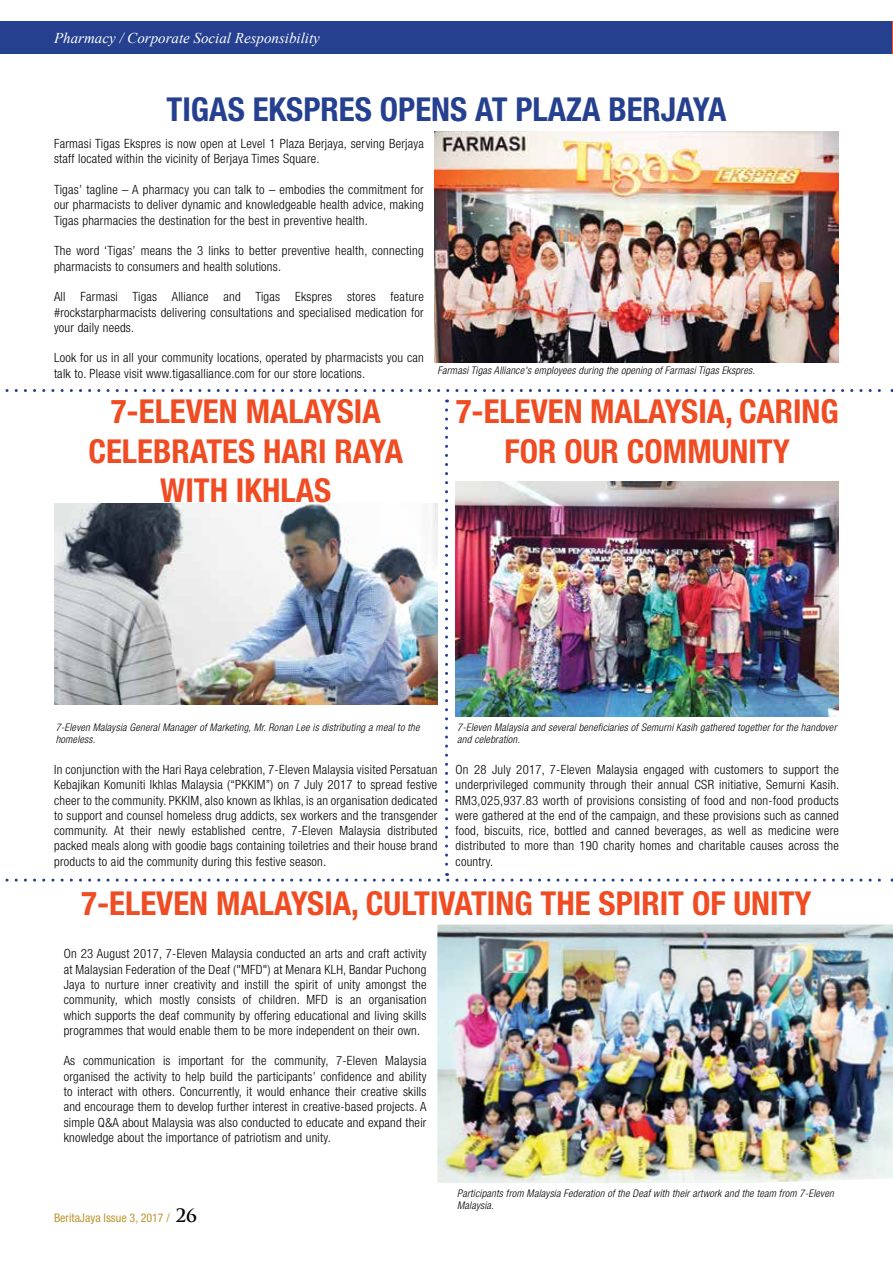
<style>
.page{position:relative;width:893px;height:1263px;background:#fff}
.page>*{position:absolute;margin:0;border:0;box-sizing:border-box;transform-origin:0 0}
.t1{font:700 condensed 33px "Helvetica Neue LT Std";color:#f04c23}
.t2{font:700 condensed 33px "Helvetica Neue LT Std";color:#25408f}
.t3{font:italic 15px "Times New Roman";color:#fff}
.t4{font:300 condensed 12.75px/15.3px "Helvetica Neue LT Std";letter-spacing:.02em;color:#000;text-align:justify}
.t5{font:condensed 12px "Helvetica Neue LT Std";color:#bc9632}
.t6{font:italic 300 condensed 10.5px/12px "Helvetica Neue LT Std";letter-spacing:.02em;color:#000}
.s1{font-family:"Trajan Pro";font-weight:700;font-stretch:normal;font-size:18px;color:#000}
</style>
<div class="page">
<div style="left:0;top:21px;width:893px;height:33px;background:#25408f"></div>
<hr style="left:892px;top:21px;width:1px;height:33px;background:#f04c23">
<img style="left:435px;top:132px;width:404px;height:230px">
<svg style="left:5px;top:389px;width:888px;height:3px"></svg>
<svg style="left:5px;top:410px;width:888px;height:471px"></svg>
<img style="left:54px;top:503px;width:383px;height:202px">
<img style="left:456px;top:481px;width:383px;height:236px">
<img style="left:437px;top:924px;width:456px;height:259px">
<p class="t3" style="left:54px;top:27px;width:267px">Pharmacy / Corporate Social Responsibility</p>
<h1 class="t2" style="left:167px;top:90px;width:32px">TIGAS</h1>
<h1 class="t2" style="left:253px;top:90px;width:52px">EKSPRES</h1>
<h1 class="t2" style="left:380px;top:90px;width:37px">OPENS</h1>
<h1 class="t2" style="left:475px;top:90px;width:219px">AT PLAZA BERJAYA</h1>
<p class="t4" style="left:54px;top:136px;width:371px">Farmasi Tigas Ekspres is now open at Level 1 Plaza Berjaya, serving Berjaya staff located within the vicinity of Berjaya Times Square.</p>
<p class="t4" style="left:54px;top:182px;width:371px">Tigas’ tagline – A pharmacy you can talk to – embodies the commitment for our pharmacists to deliver dynamic and knowledgeable health advice, making Tigas pharmacies the destination for the best in preventive health.</p>
<p class="t4" style="left:54px;top:243px;width:371px">The word ‘Tigas’ means the 3 links to better preventive health, connecting pharmacists to consumers and health solutions.</p>
<p class="t4" style="left:54px;top:289px;width:371px">All Farmasi Tigas Alliance and Tigas Ekspres stores feature #rockstarpharmacists delivering consultations and specialised medication for your daily needs.</p>
<p class="t4" style="left:54px;top:350px;width:371px">Look for us in all your community locations, operated by pharmacists you can talk to. Please visit www.tigasalliance.com for our store locations.</p>
<h1 class="t1" style="left:111px;top:391px;width:153px">7-ELEVEN MALAYSIA</h1>
<h1 class="t1" style="left:88px;top:431px;width:18px">CELEBRATES</h1>
<h1 class="t1" style="left:263px;top:431px;width:108px">HARI RAYA</h1>
<h1 class="t1" style="left:160px;top:470px;width:18px">WITH</h1>
<h1 class="t1" style="left:236px;top:470px;width:44px">IKHLAS</h1>
<p class="t6" style="left:437px;top:365px;width:319px">Farmasi Tigas Alliance's employees during the opening of Farmasi Tigas Ekspres.</p>
<h1 class="t1" style="left:456px;top:391px;width:153px">7-ELEVEN MALAYSIA</h1>
<h1 class="t1" style="left:725px;top:391px;width:49px">, CARING</h1>
<h1 class="t1" style="left:505px;top:431px;width:18px">FOR</h1>
<h1 class="t1" style="left:564px;top:431px;width:164px">OUR COMMUNITY</h1>
<p class="t6" style="left:56px;top:721px;width:365px">7-Eleven Malaysia General Manager of Marketing, Mr. Ronan Lee is distributing a meal to the homeless.</p>
<p class="t6" style="left:457px;top:721px;width:381px">7-Eleven Malaysia and several beneficiaries of Semurni Kasih gathered together for the handover and celebration.</p>
<p class="t4" style="left:54px;top:762px;width:385px">In conjunction with the Hari Raya celebration, 7-Eleven Malaysia visited Persatuan Kebajikan Komuniti Ikhlas Malaysia (“PKKIM”) on 7 July 2017 to spread festive cheer to the community. PKKIM, also known as Ikhlas, is an organisation dedicated to support and counsel homeless drug addicts, sex workers and the transgender community. At their newly established centre, 7-Eleven Malaysia distributed packed meals along with goodie bags containing toiletries and their house brand products to aid the community during this festive season.</p>
<p class="t4" style="left:456px;top:762px;width:385px">On 28 July 2017, 7-Eleven Malaysia engaged with customers to support the underprivileged community through their annual CSR initiative, Semurni Kasih.<br>RM3,025,937.83 worth of provisions consisting of food and non-food products were gathered at the end of the campaign, and these provisions such as canned food, biscuits, rice, bottled and canned beverages, as well as medicine were distributed to more than 190 charity homes and charitable causes across the country.</p>
<h1 class="t1" style="left:81px;top:884px;width:153px">7-ELEVEN MALAYSIA</h1>
<h1 class="t1" style="left:351px;top:884px;width:47px">, CULTI</h1>
<h1 class="t1" style="left:439px;top:884px;width:33px">VATING</h1>
<h1 class="t1" style="left:541px;top:884px;width:18px">THE</h1>
<h1 class="t1" style="left:599px;top:884px;width:32px">SPIRIT</h1>
<h1 class="t1" style="left:692px;top:884px;width:75px">OF UNITY</h1>
<p class="t4" style="left:64px;top:946px;width:364px">On 23 August 2017, 7-Eleven Malaysia conducted an arts and craft activity at Malaysian Federation of the Deaf ("MFD") at Menara KLH, Bandar Puchong Jaya to nurture inner creativity and instill the spirit of unity amongst the community, which mostly consists of children. MFD is an organisation which supports the deaf community by offering educational and living skills programmes that would enable them to be more independent on their own.</p>
<p class="t4" style="left:64px;top:1053px;width:364px">As communication is important for the community, 7-Eleven Malaysia organised the activity to help build the participants’ confidence and ability to interact with others. Concurrently, it would enhance their creative skills and encourage them to develop further interest in creative-based projects. A simple Q&amp;A about Malaysia was also conducted to educate and expand their knowledge about the importance of patriotism and unity.</p>
<p class="t5" style="left:54px;top:1211px;width:145px">BeritaJaya Issue 3, 2017 / <span class="s1">26</span></p>
<p class="t6" style="left:457px;top:1187px;width:378px">Participants from Malaysia Federation of the Deaf with their artwork and the team from 7-Eleven<br>Malaysia.</p>
</div>
